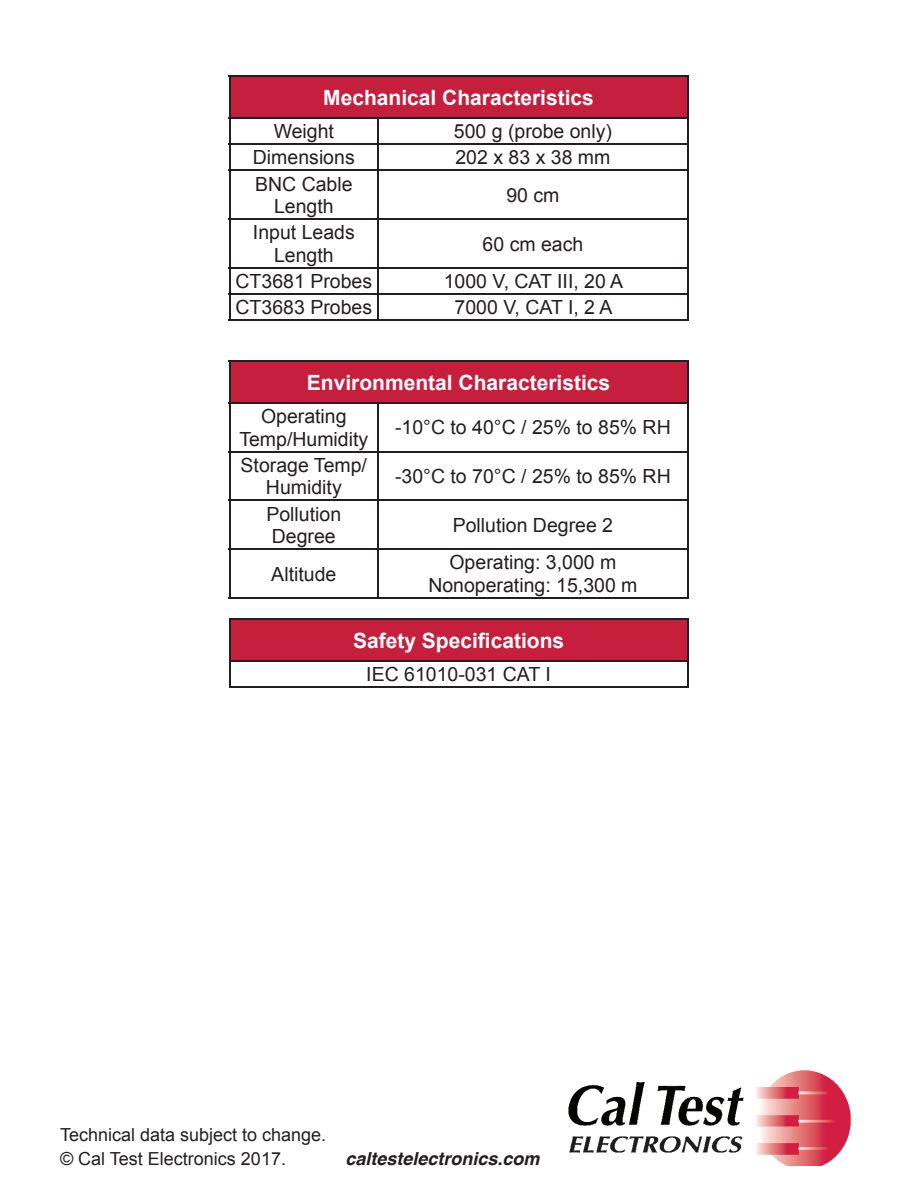
<style>
.page{position:relative;width:918px;height:1188px;background:#fff}
.page>*{position:absolute;margin:0;border:0;box-sizing:border-box;transform-origin:0 0}
.t1{font:700 21px "Arial";color:#fff}
.t2{font:19.5px/22.5px "Arial";color:#231f20;text-align:center}
.t3{font:18px/24px "Arial";color:#231f20}
.t4{font:italic 700 18px "Helvetica";color:#231f20}
</style>
<div class="page">
<img style="left:568px;top:1070px;width:283px;height:95px">
<div style="left:230px;top:76px;width:458px;height:42px;background:#c61f3e"></div>
<hr style="left:229px;top:117px;width:149px;height:2px;background:#231f20">
<hr style="left:229px;top:143px;width:149px;height:2px;background:#231f20">
<hr style="left:229px;top:75px;width:149px;height:1px;background:#231f20">
<hr style="left:229px;top:76px;width:1px;height:41px;background:#231f20">
<hr style="left:378px;top:75px;width:310px;height:1px;background:#231f20">
<hr style="left:687px;top:76px;width:1px;height:41px;background:#231f20">
<svg style="left:229px;top:119px;width:1px;height:51px"></svg>
<svg style="left:687px;top:119px;width:1px;height:51px"></svg>
<hr style="left:229px;top:170px;width:149px;height:1px;background:#231f20">
<hr style="left:229px;top:171px;width:1px;height:47px;background:#231f20">
<hr style="left:687px;top:171px;width:1px;height:47px;background:#231f20">
<hr style="left:229px;top:218px;width:149px;height:2px;background:#231f20">
<hr style="left:229px;top:220px;width:1px;height:47px;background:#231f20">
<hr style="left:687px;top:220px;width:1px;height:47px;background:#231f20">
<hr style="left:229px;top:267px;width:149px;height:2px;background:#231f20">
<hr style="left:229px;top:293px;width:149px;height:2px;background:#231f20">
<svg style="left:229px;top:269px;width:1px;height:50px"></svg>
<svg style="left:687px;top:269px;width:1px;height:50px"></svg>
<hr style="left:229px;top:319px;width:149px;height:2px;background:#231f20">
<hr style="left:378px;top:117px;width:310px;height:2px;background:#231f20">
<hr style="left:377px;top:119px;width:2px;height:24px;background:#231f20">
<hr style="left:378px;top:143px;width:310px;height:2px;background:#231f20">
<hr style="left:377px;top:145px;width:2px;height:25px;background:#231f20">
<hr style="left:378px;top:170px;width:310px;height:1px;background:#231f20">
<hr style="left:377px;top:171px;width:2px;height:47px;background:#231f20">
<hr style="left:378px;top:218px;width:310px;height:2px;background:#231f20">
<hr style="left:377px;top:220px;width:2px;height:47px;background:#231f20">
<hr style="left:378px;top:267px;width:310px;height:2px;background:#231f20">
<hr style="left:377px;top:269px;width:2px;height:24px;background:#231f20">
<hr style="left:378px;top:293px;width:310px;height:2px;background:#231f20">
<hr style="left:377px;top:295px;width:2px;height:24px;background:#231f20">
<hr style="left:378px;top:319px;width:310px;height:2px;background:#231f20">
<div style="left:230px;top:361px;width:458px;height:42px;background:#c61f3e"></div>
<hr style="left:229px;top:402px;width:149px;height:2px;background:#231f20">
<hr style="left:229px;top:451px;width:149px;height:1px;background:#231f20">
<hr style="left:229px;top:360px;width:149px;height:1px;background:#231f20">
<hr style="left:229px;top:361px;width:1px;height:41px;background:#231f20">
<hr style="left:378px;top:360px;width:310px;height:1px;background:#231f20">
<hr style="left:687px;top:361px;width:1px;height:41px;background:#231f20">
<hr style="left:229px;top:404px;width:1px;height:47px;background:#231f20">
<hr style="left:687px;top:404px;width:1px;height:47px;background:#231f20">
<hr style="left:229px;top:452px;width:1px;height:48px;background:#231f20">
<hr style="left:687px;top:452px;width:1px;height:48px;background:#231f20">
<hr style="left:229px;top:500px;width:149px;height:1px;background:#231f20">
<hr style="left:229px;top:501px;width:1px;height:47px;background:#231f20">
<hr style="left:687px;top:501px;width:1px;height:47px;background:#231f20">
<hr style="left:229px;top:548px;width:149px;height:2px;background:#231f20">
<hr style="left:229px;top:550px;width:1px;height:47px;background:#231f20">
<hr style="left:687px;top:550px;width:1px;height:47px;background:#231f20">
<hr style="left:229px;top:597px;width:149px;height:2px;background:#231f20">
<hr style="left:378px;top:402px;width:310px;height:2px;background:#231f20">
<hr style="left:377px;top:404px;width:2px;height:47px;background:#231f20">
<hr style="left:378px;top:451px;width:310px;height:1px;background:#231f20">
<hr style="left:377px;top:452px;width:2px;height:48px;background:#231f20">
<hr style="left:378px;top:500px;width:310px;height:1px;background:#231f20">
<hr style="left:377px;top:501px;width:2px;height:47px;background:#231f20">
<hr style="left:378px;top:548px;width:310px;height:2px;background:#231f20">
<hr style="left:377px;top:550px;width:2px;height:47px;background:#231f20">
<hr style="left:378px;top:597px;width:310px;height:2px;background:#231f20">
<div style="left:230px;top:619px;width:458px;height:42px;background:#c61f3e"></div>
<hr style="left:687px;top:620px;width:1px;height:40px;background:#231f20">
<hr style="left:229px;top:660px;width:459px;height:2px;background:#231f20">
<svg style="left:229px;top:662px;width:1px;height:25px"></svg>
<svg style="left:687px;top:662px;width:1px;height:25px"></svg>
<hr style="left:229px;top:687px;width:459px;height:1px;background:#231f20">
<hr style="left:229px;top:618px;width:459px;height:2px;background:#231f20">
<hr style="left:229px;top:620px;width:1px;height:40px;background:#231f20">
<p class="t1" style="left:323px;top:83px;width:272px">Mechanical Characteristics</p>
<p class="t2" style="left:274px;top:120px;width:62px">Weight</p>
<p class="t2" style="left:454px;top:120px;width:160px">500 g (probe only)</p>
<p class="t2" style="left:253px;top:147px;width:103px">Dimensions</p>
<p class="t2" style="left:455px;top:147px;width:156px">202 x 83 x 38 mm</p>
<p class="t2" style="left:255px;top:173px;width:99px">BNC Cable<br>Length</p>
<p class="t2" style="left:506px;top:184px;width:55px">90 cm</p>
<p class="t2" style="left:253px;top:221px;width:103px">Input Leads<br>Length</p>
<p class="t2" style="left:483px;top:233px;width:102px">60 cm each</p>
<p class="t2" style="left:236px;top:270px;width:138px">CT3681 Probes</p>
<p class="t2" style="left:444px;top:270px;width:181px">1000 V, CAT III, 20 A</p>
<p class="t2" style="left:236px;top:296px;width:138px">CT3683 Probes</p>
<p class="t2" style="left:455px;top:296px;width:159px">7000 V, CAT I, 2 A</p>
<p class="t1" style="left:307px;top:368px;width:305px">Environmental Characteristics</p>
<p class="t2" style="left:239px;top:405px;width:130px">Operating<br>Temp/Humidity</p>
<p class="t2" style="left:395px;top:417px;width:277px">-10°C to 40°C / 25% to 85% RH</p>
<p class="t2" style="left:241px;top:454px;width:128px">Storage Temp/<br>Humidity</p>
<p class="t2" style="left:395px;top:465px;width:277px">-30°C to 70°C / 25% to 85% RH</p>
<p class="t2" style="left:266px;top:503px;width:76px;text-align:left">Pollution<br>Degree</p>
<p class="t2" style="left:453px;top:514px;width:162px">Pollution Degree 2</p>
<p class="t2" style="left:271px;top:563px;width:67px">Altitude</p>
<p class="t2" style="left:428px;top:551px;width:211px">Operating: 3,000 m<br>Nonoperating: 15,300 m</p>
<p class="t1" style="left:353px;top:626px;width:213px">Safety Specifications</p>
<p class="t2" style="left:366px;top:663px;width:186px">IEC 61010-031 CAT I</p>
<p class="t3" style="left:60px;top:1123px;width:268px">Technical data subject to change. © Cal Test Electronics 2017.</p>
<p class="t4" style="left:346px;top:1144px;width:196px">caltestelectronics.com</p>
</div>
